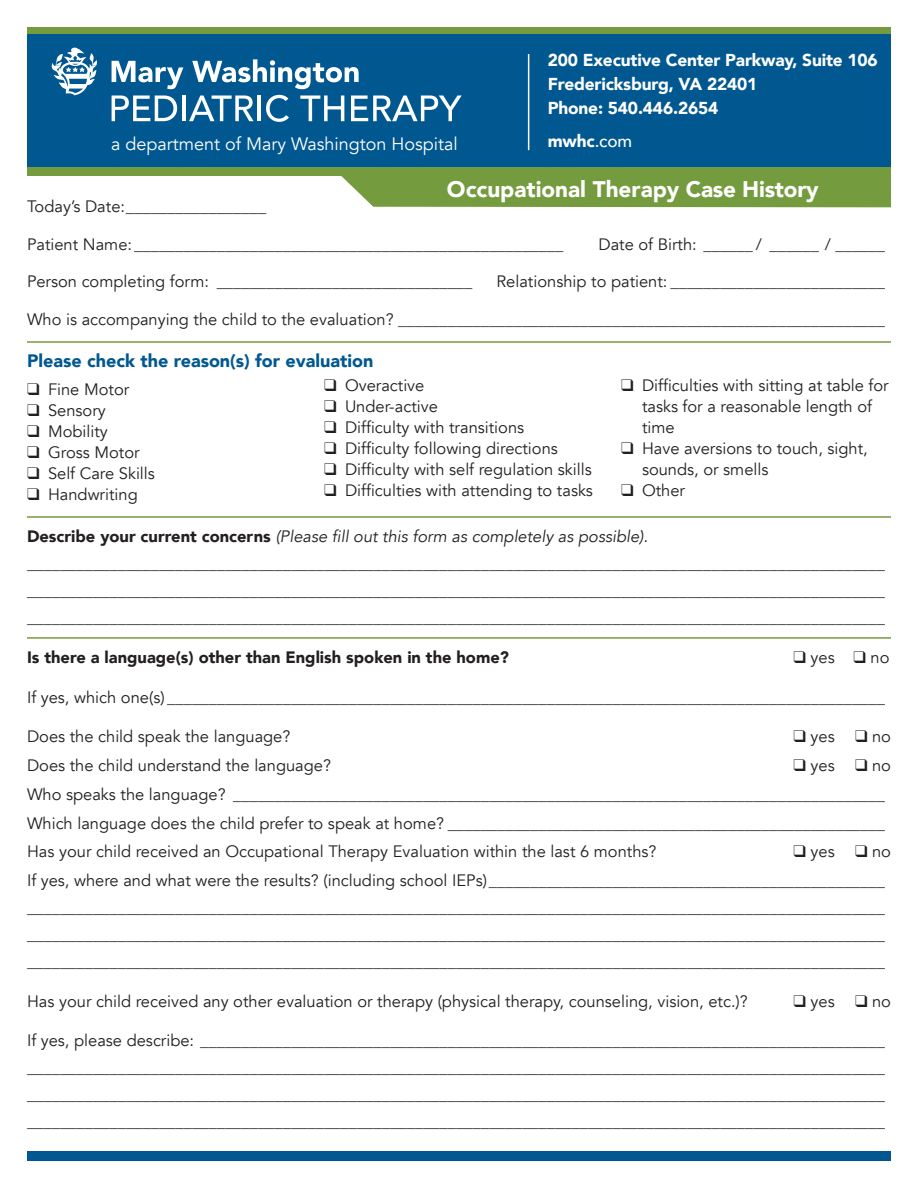
<style>
.page{position:relative;width:918px;height:1188px;background:#fff}
.page>*{position:absolute;margin:0;border:0;box-sizing:border-box;transform-origin:0 0}
.t1{font:900 22.5px "Avenir";color:#fff}
.t2{font:900 18px "Avenir";color:#015890}
.t3{font:18px "Avenir";color:#fff}
.t4{font:900 17.25px/24px "Avenir";letter-spacing:-.01em;color:#fff}
.t5{font:16.5px/27px "Avenir";color:#231f20}
.t6{font:900 16.5px "Avenir";color:#231f20}
.s1{font-weight:500}
.s2{font-weight:900}
.s3{font-style:italic}
</style>
<div class="page">
<div style="left:27px;top:27px;width:864px;height:149px;background:#749b3e"></div>
<div style="left:27px;top:35px;width:864px;height:132px;background:#015890"></div>
<svg style="left:112px;top:61px;width:71px;height:28px"></svg>
<svg style="left:192px;top:59px;width:167px;height:30px"></svg>
<svg style="left:52px;top:48px;width:45px;height:47px"></svg>
<svg style="left:112px;top:96px;width:65px;height:25px"></svg>
<hr style="left:182px;top:96px;width:4px;height:25px;background:#fff">
<svg style="left:189px;top:96px;width:65px;height:25px"></svg>
<hr style="left:258px;top:96px;width:3px;height:25px;background:#fff">
<svg style="left:266px;top:95px;width:23px;height:27px"></svg>
<svg style="left:300px;top:96px;width:44px;height:25px"></svg>
<svg style="left:351px;top:96px;width:111px;height:25px"></svg>
<div style="left:341px;top:176px;width:550px;height:31px;background:#749b3e"></div>
<hr style="left:528px;top:54px;width:1px;height:96px;background:#fff">
<div style="left:27px;top:1151px;width:864px;height:10px;background:#015890"></div>
<hr style="left:27px;top:341px;width:864px;height:2px;background:#749b3e">
<hr style="left:27px;top:516px;width:864px;height:2px;background:#749b3e">
<hr style="left:27px;top:637px;width:864px;height:2px;background:#749b3e">
<p class="t3" style="left:111px;top:133px;width:348px">a department of Mary Washington Hospital</p>
<p class="t4" style="left:548px;top:47px;width:332px">200 Executive Center Parkway, Suite 106<br>Fredericksburg, VA 22401<br>Phone: 540.446.2654</p>
<p class="t4" style="left:548px;top:128px;width:86px">mwhc<span class="s1">.com</span></p>
<h1 class="t1" style="left:447px;top:169px;width:373px">Occupational Therapy Case History</h1>
<p class="t5" style="left:27px;top:194px;width:241px">Today’s Date:_________________</p>
<p class="t5" style="left:27px;top:231px;width:538px">Patient Name: ____________________________________________________</p>
<p class="t5" style="left:598px;top:231px;width:288px">Date of Birth: ______ / ______ / ______</p>
<p class="t5" style="left:27px;top:269px;width:447px">Person completing form: _______________________________</p>
<p class="t5" style="left:497px;top:269px;width:390px">Relationship to patient: __________________________</p>
<p class="t5" style="left:27px;top:306px;width:859px">Who is accompanying the child to the evaluation? ___________________________________________________________</p>
<p class="t2" style="left:27px;top:345px;width:348px">Please check the reason(s) for evaluation</p>
<p class="t5" style="left:27px;top:376px;width:104px">❑ Fine Motor</p>
<p class="t5" style="left:27px;top:397px;width:80px">❑ Sensory</p>
<p class="t5" style="left:27px;top:418px;width:82px">❑ Mobility</p>
<p class="t5" style="left:27px;top:439px;width:114px">❑ Gross Motor</p>
<p class="t5" style="left:27px;top:460px;width:129px">❑ Self Care Skills</p>
<p class="t5" style="left:27px;top:481px;width:112px">❑ Handwriting</p>
<p class="t5" style="left:324px;top:372px;width:102px">❑ Overactive</p>
<p class="t5" style="left:324px;top:393px;width:115px">❑ Under-active</p>
<p class="t5" style="left:324px;top:414px;width:202px">❑ Difficulty with transitions</p>
<p class="t5" style="left:324px;top:435px;width:235px">❑ Difficulty following directions</p>
<p class="t5" style="left:324px;top:456px;width:269px">❑ Difficulty with self regulation skills</p>
<p class="t5" style="left:324px;top:477px;width:271px">❑ Difficulties with attending to tasks</p>
<p class="t5" style="left:642px;top:375px;width:248px;line-height:21px;text-indent:-21px">❑ Difficulties with sitting at table for tasks for a reasonable length of time</p>
<p class="t5" style="left:642px;top:438px;width:227px;line-height:21px;text-indent:-21px">❑ Have aversions to touch, sight, sounds, or smells</p>
<p class="t5" style="left:621px;top:477px;width:66px">❑ Other</p>
<p class="t5" style="left:27px;top:524px;width:859px"><span class="s2">Describe your current concerns</span> <span class="s3">(Please fill out this form as completely as possible). </span>________________________________________________________________________________________________________ ________________________________________________________________________________________________________ ________________________________________________________________________________________________________</p>
<p class="t6" style="left:27px;top:643px;width:484px">Is there a language(s) other than English spoken in the home?</p>
<p class="t5" style="left:794px;top:644px;width:98px">❑ yes ❑ no</p>
<p class="t5" style="left:27px;top:684px;width:859px">If yes, which one(s) _______________________________________________________________________________________</p>
<p class="t5" style="left:27px;top:723px;width:265px">Does the child speak the language?</p>
<p class="t5" style="left:794px;top:723px;width:99px">❑ yes ❑ no</p>
<p class="t5" style="left:27px;top:752px;width:306px">Does the child understand the language?</p>
<p class="t5" style="left:27px;top:751px;width:866px;line-height:28.8px;text-indent:767px">❑ yes ❑ no Who speaks the language? _______________________________________________________________________________ Which language does the child prefer to speak at home? <span class="s2">_____________________________________________________ </span>Has your child received an Occupational Therapy Evaluation within the last 6 months?</p>
<p class="t5" style="left:27px;top:838px;width:866px;line-height:28.8px;text-indent:767px">❑ yes ❑ no<br>If yes, where and what were the results? (including school IEPs)________________________________________________</p>
<p class="t5" style="left:27px;top:894px;width:860px;text-align:justify">________________________________________________________________________________________________________ ________________________________________________________________________________________________________ ________________________________________________________________________________________________________</p>
<p class="t5" style="left:27px;top:988px;width:722px">Has your child received any other evaluation or therapy (physical therapy, counseling, vision, etc.)?</p>
<p class="t5" style="left:794px;top:988px;width:99px">❑ yes ❑ no</p>
<p class="t5" style="left:27px;top:1028px;width:859px;text-align:justify">If yes, please describe: ___________________________________________________________________________________ ________________________________________________________________________________________________________ ________________________________________________________________________________________________________ ________________________________________________________________________________________________________</p>
</div>
